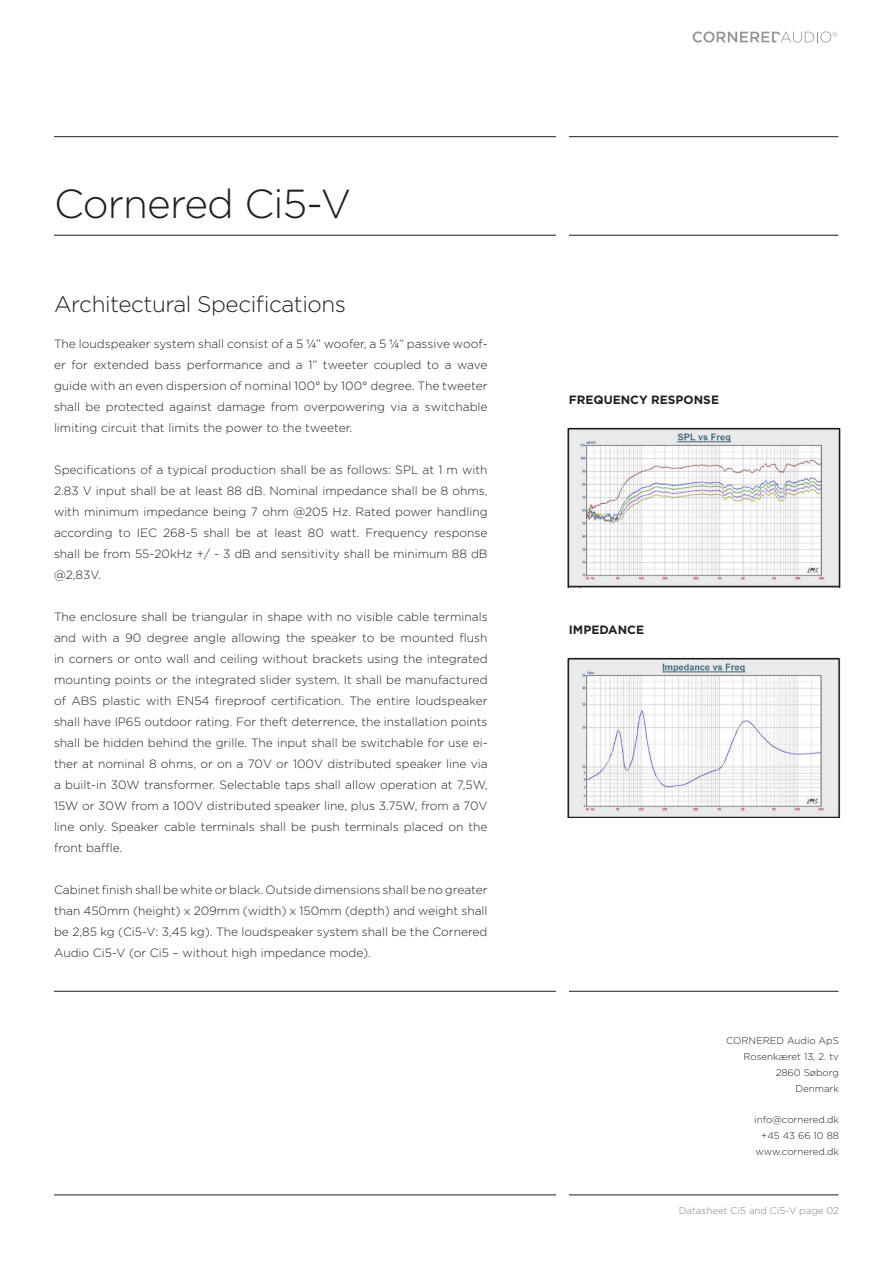
<style>
.page{position:relative;width:893px;height:1263px;background:#fff}
.page>*{position:absolute;margin:0;border:0;box-sizing:border-box;transform-origin:0 0}
.t1{font:300 40.5px "Gotham HTF";letter-spacing:-.02em;color:#231f20}
.t2{font:300 22.5px "Gotham HTF";letter-spacing:-.02em;color:#231f20}
.t3{font:300 12px/21px "Gotham HTF";color:#231f20;text-align:justify}
.t4{font:700 12px "Gotham HTF";color:#231f20}
.t5{font:300 9.75px "Gotham HTF";color:#231f20}
.t6{font:300 9.75px "Gotham HTF";color:#808285}
.t7{font:300 7.35px "Gotham HTF";color:#939598}
.s1{font-family:"Helvetica"}
</style>
<div class="page">
<svg style="left:693px;top:31px;width:138px;height:12px"></svg>
<hr style="left:54px;top:136px;width:502px;height:1px;background:#231f20">
<hr style="left:569px;top:136px;width:269px;height:1px;background:#231f20">
<hr style="left:54px;top:235px;width:502px;height:1px;background:#231f20">
<hr style="left:569px;top:235px;width:269px;height:1px;background:#231f20">
<hr style="left:54px;top:991px;width:502px;height:1px;background:#231f20">
<hr style="left:569px;top:991px;width:269px;height:1px;background:#231f20">
<hr style="left:54px;top:1194px;width:502px;height:1px;background:#231f20">
<hr style="left:569px;top:1194px;width:269px;height:1px;background:#231f20">
<img style="left:567px;top:427px;width:274px;height:160px">
<img style="left:567px;top:657px;width:274px;height:160px">
<p class="t1" style="left:54px;top:182px;width:299px">Cornered Ci5-V</p>
<p class="t2" style="left:54px;top:292px;width:294px">Architectural Specifications</p>
<p class="t3" style="left:54px;top:333px;width:435px">The loudspeaker system shall consist of a 5 <span class="s1">¼</span>” woofer, a 5 <span class="s1">¼</span>” passive woof&shy;er for extended bass performance and a 1” tweeter coupled to a wave guide with an even dispersion of nominal 100° by 100° degree. The tweeter shall be protected against damage from overpowering via a switchable limiting circuit that limits the power to the tweeter.</p>
<p class="t3" style="left:54px;top:459px;width:435px">Specifications of a typical production shall be as follows: SPL at 1 m with 2.83 V input shall be at least 88 dB. Nominal impedance shall be 8 ohms, with minimum impedance being 7 ohm @205 Hz. Rated power handling according to IEC 268-5 shall be at least 80 watt. Frequency response shall be from 55-20kHz +/ - 3 dB and sensitivity shall be minimum 88 dB @2,83V.</p>
<p class="t3" style="left:54px;top:606px;width:435px">The enclosure shall be triangular in shape with no visible cable terminals and with a 90 degree angle allowing the speaker to be mounted flush in corners or onto wall and ceiling without brackets using the integrated mounting points or the integrated slider system. It shall be manufactured of ABS plastic with EN54 fireproof certification. The entire loudspeaker shall have IP65 outdoor rating. For theft deterrence, the installation points shall be hidden behind the grille. The input shall be switchable for use ei&shy;ther at nominal 8 ohms, or on a 70V or 100V distributed speaker line via a built-in 30W transformer. Selectable taps shall allow operation at 7,5W, 15W or 30W from a 100V distributed speaker line, plus 3.75W, from a 70V line only. Speaker cable terminals shall be push terminals placed on the front baffle.</p>
<p class="t3" style="left:54px;top:879px;width:435px">Cabinet finish shall be white or black. Outside dimensions shall be no greater than 450mm (height) x 209mm (width) x 150mm (depth) and weight shall be 2,85 kg (Ci5-V: 3,45 kg). The loudspeaker system shall be the Cornered Audio Ci5-V (or Ci5 – without high impedance mode).</p>
<p class="t7" style="left:832px;top:30px;width:8px">®</p>
<p class="t4" style="left:569px;top:393px;width:152px">FREQUENCY RESPONSE</p>
<p class="t4" style="left:569px;top:623px;width:77px">IMPEDANCE</p>
<p class="t5" style="left:726px;top:1035px;width:114px">CORNERED Audio ApS</p>
<p class="t5" style="left:743px;top:1051px;width:97px">Rosenkæret 13, 2. tv</p>
<p class="t5" style="left:776px;top:1067px;width:65px">2860 Søborg</p>
<p class="t5" style="left:795px;top:1083px;width:45px">Denmark</p>
<p class="t5" style="left:754px;top:1114px;width:86px">info@cornered.dk</p>
<p class="t5" style="left:761px;top:1130px;width:79px">+45 43 66 10 88</p>
<p class="t5" style="left:756px;top:1146px;width:85px">www.cornered.dk</p>
<p class="t6" style="left:679px;top:1205px;width:162px">Datasheet Ci5 and Ci5-V page 02</p>
</div>
